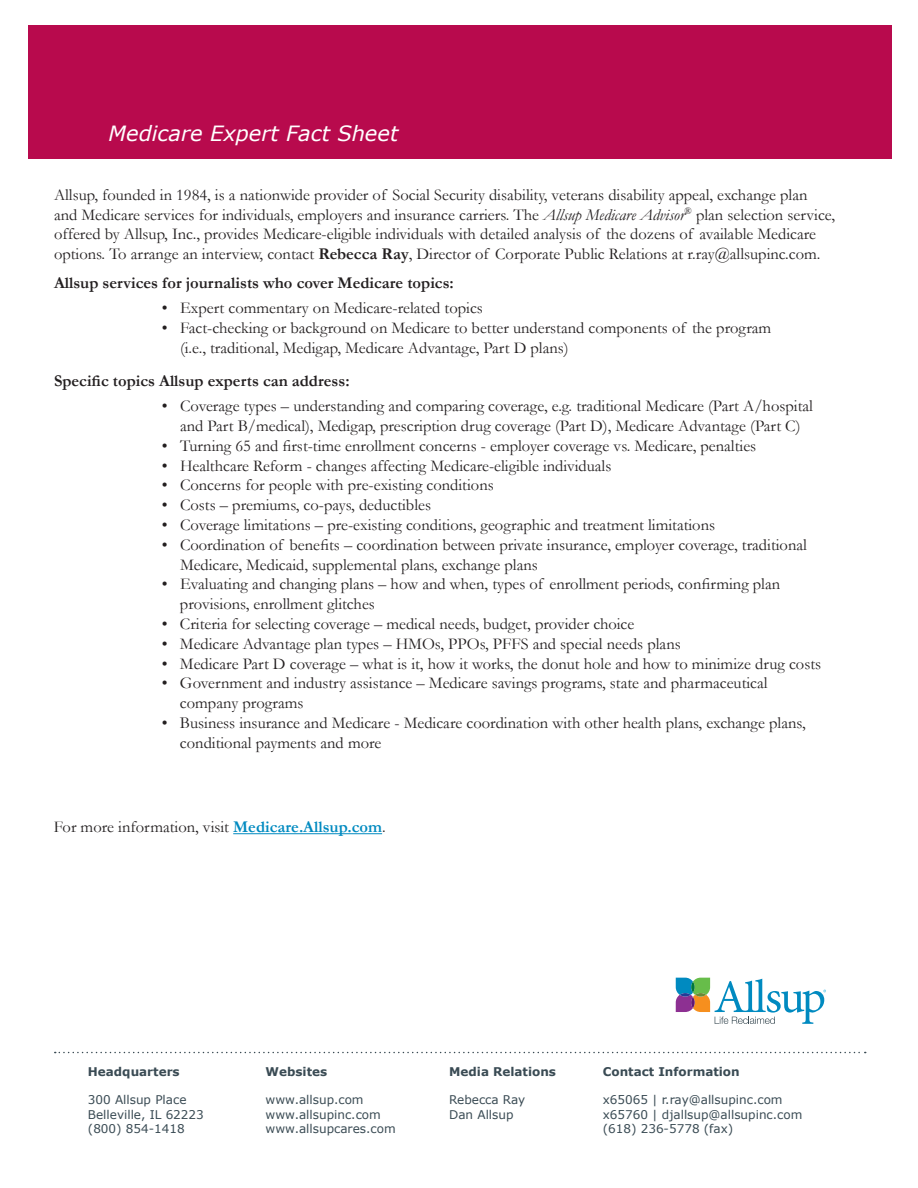
<style>
.page{position:relative;width:918px;height:1188px;background:#fff}
.page>*{position:absolute;margin:0;border:0;box-sizing:border-box;transform-origin:0 0}
.t1{font:italic 21px "Verdana";color:#fff}
.t2{font:16.5px/19.8px "Garamond";color:#231f20}
.t3{font:700 16.5px "Garamond";color:#231f20}
.t4{font:12px/14.4px "Verdana";color:#3a4b54}
.t5{font:700 12px "Verdana";color:#3a4b54}
.s1{font-style:italic}
.s2{font-weight:700}
.s3{font-weight:700;color:#008ac0}
</style>
<div class="page">
<svg style="left:55px;top:1052px;width:811px;height:1px"></svg>
<svg style="left:676px;top:978px;width:150px;height:46px"></svg>
<div style="left:28px;top:26px;width:864px;height:133px;background:#b80a4d"></div>
<hr style="left:233px;top:833px;width:149px;height:1px;background:#008ac0">
<p class="t1" style="left:109px;top:119px;width:291px">Medicare Expert Fact Sheet</p>
<p class="t2" style="left:54px;top:184px;width:783px">Allsup, founded in 1984, is a nationwide provider of Social Security disability, veterans disability appeal, exchange plan<br>and Medicare services for individuals, employers and insurance carriers. The <span class="s1">Allsup Medicare Advisor</span><sup>®</sup> plan selection service, offered by Allsup, Inc., provides Medicare-eligible individuals with detailed analysis of the dozens of available Medicare options. To arrange an interview, contact <span class="s2">Rebecca Ray</span>, Director of Corporate Public Relations at r.ray@allsupinc.com.</p>
<p class="t3" style="left:54px;top:272px;width:401px">Allsup services for journalists who cover Medicare topics:</p>
<p class="t2" style="left:162px;top:298px;width:322px">• Expert commentary on Medicare-related topics</p>
<p class="t2" style="left:180px;top:317px;width:593px;text-indent:-18px">• Fact-checking or background on Medicare to better understand components of the program (i.e., traditional, Medigap, Medicare Advantage, Part D plans)</p>
<p class="t3" style="left:54px;top:370px;width:297px">Specific topics Allsup experts can address:</p>
<p class="t2" style="left:162px;top:396px;width:652px;text-align:center">• Coverage types – understanding and comparing coverage, e.g. traditional Medicare (Part A/hospital and Part B/medical), Medigap, prescription drug coverage (Part D), Medicare Advantage (Part C)</p>
<p class="t2" style="left:162px;top:435px;width:596px">• Turning 65 and first-time enrollment concerns - employer coverage vs. Medicare, penalties</p>
<p class="t2" style="left:162px;top:455px;width:451px">• Healthcare Reform - changes affecting Medicare-eligible individuals</p>
<p class="t2" style="left:162px;top:475px;width:333px">• Concerns for people with pre-existing conditions</p>
<p class="t2" style="left:162px;top:495px;width:271px">• Costs – premiums, co-pays, deductibles</p>
<p class="t2" style="left:162px;top:515px;width:555px">• Coverage limitations – pre-existing conditions, geographic and treatment limitations</p>
<p class="t2" style="left:180px;top:534px;width:628px;text-indent:-18px">• Coordination of benefits – coordination between private insurance, employer coverage, traditional<br>Medicare, Medicaid, supplemental plans, exchange plans</p>
<p class="t2" style="left:180px;top:574px;width:602px;text-indent:-18px">• Evaluating and changing plans – how and when, types of enrollment periods, confirming plan provisions, enrollment glitches</p>
<p class="t2" style="left:162px;top:614px;width:474px">• Criteria for selecting coverage – medical needs, budget, provider choice</p>
<p class="t2" style="left:162px;top:633px;width:520px">• Medicare Advantage plan types – HMOs, PPOs, PFFS and special needs plans</p>
<p class="t2" style="left:162px;top:653px;width:661px">• Medicare Part D coverage – what is it, how it works, the donut hole and how to minimize drug costs</p>
<p class="t2" style="left:180px;top:673px;width:589px;text-indent:-18px">• Government and industry assistance – Medicare savings programs, state and pharmaceutical company programs</p>
<p class="t2" style="left:180px;top:713px;width:627px;text-indent:-18px">• Business insurance and Medicare - Medicare coordination with other health plans, exchange plans, conditional payments and more</p>
<p class="t2" style="left:54px;top:817px;width:333px">For more information, visit <span class="s3">Medicare.Allsup.com</span>.</p>
<p class="t5" style="left:88px;top:1063px;width:93px">Headquarters</p>
<p class="t4" style="left:88px;top:1093px;width:117px">300 Allsup Place<br>Belleville, IL 62223 (800) 854-1418</p>
<p class="t5" style="left:266px;top:1063px;width:63px">Websites</p>
<p class="t4" style="left:266px;top:1093px;width:132px">www.allsup.com www.allsupinc.com www.allsupcares.com</p>
<p class="t5" style="left:449px;top:1063px;width:108px">Media Relations</p>
<p class="t4" style="left:449px;top:1093px;width:78px">Rebecca Ray<br>Dan Allsup</p>
<p class="t5" style="left:603px;top:1063px;width:139px">Contact Information</p>
<p class="t4" style="left:603px;top:1093px;width:201px">x65065 | r.ray@allsupinc.com x65760 | djallsup@allsupinc.com (618) 236-5778 (fax)</p>
</div>
